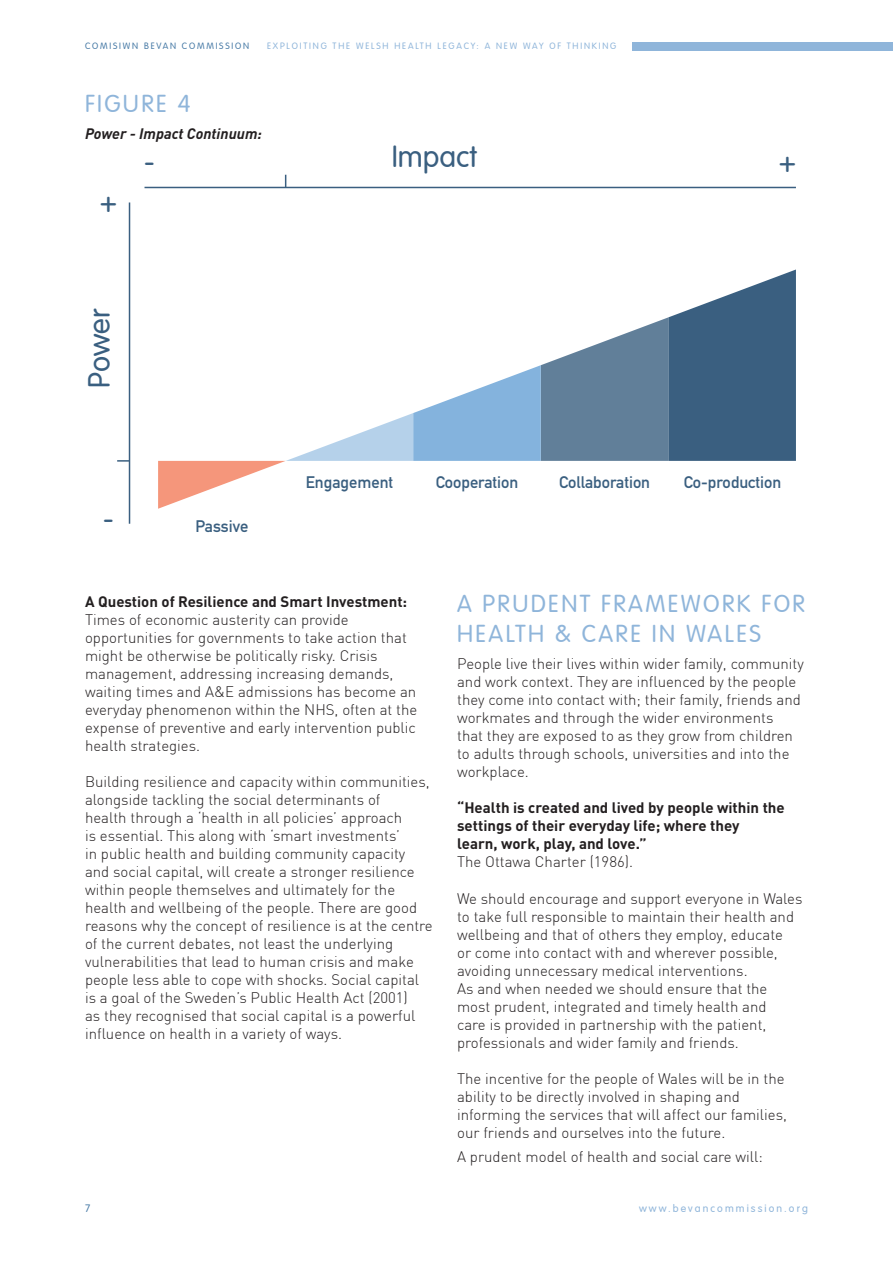
<style>
.page{position:relative;width:893px;height:1263px;background:#fff}
.page>*{position:absolute;margin:0;border:0;box-sizing:border-box;transform-origin:0 0}
.t1{font:300 30px "VAG Rounded";color:#3a5f80}
.t2{font:300 24px/30px "VAG Rounded";letter-spacing:.1em;color:#8fb5da}
.t3{font:700 16.5px "DIN Alternate";color:#3a5f80}
.t4{font:300 15px/18px "DIN";color:#231f20}
.t5{font:700 15px/18px "DINOT";color:#231f20}
.t6{font:italic 700 15px "DINOT";color:#231f20}
.t7{font:300 10.5px "VAG Rounded";letter-spacing:.2em;color:#8fb5da}
.t8{font:300 10.5px "VAG Rounded";color:#4679a5}
.t9{font:300 9px "VAG Rounded";letter-spacing:.2em;color:#8fb5da}
.t10{font:300 9px "VAG Rounded";letter-spacing:.2em;color:#4679a5}
</style>
<div class="page">
<div style="left:632px;top:43px;width:261px;height:8px;background:#8fb5da"></div>
<svg style="left:158px;top:269px;width:638px;height:240px"></svg>
<hr style="left:145px;top:187px;width:651px;height:1px;background:#3a5f80">
<hr style="left:129px;top:202px;width:1px;height:322px;background:#3a5f80">
<svg style="left:285px;top:175px;width:1px;height:12px"></svg>
<svg style="left:117px;top:460px;width:12px;height:2px"></svg>
<p class="t10" style="left:85px;top:41px;width:166px">COMISIWN BEVAN COMMISSION</p>
<p class="t9" style="left:267px;top:41px;width:351px">EXPLOITING THE WELSH HEALTH LEGACY: A NEW WAY OF THINKING</p>
<h2 class="t2" style="left:85px;top:90px;width:107px">FIGURE 4</h2>
<p class="t6" style="left:85px;top:124px;width:178px">Power - Impact Continuum:</p>
<h1 class="t1" style="left:100px;top:184px;width:19px">+</h1>
<h1 class="t1" style="left:144px;top:145px;width:12px">-</h1>
<h1 class="t1" style="left:82px;top:388px;width:81px;rotate:-90deg">Power</h1>
<h1 class="t1" style="left:103px;top:501px;width:12px">-</h1>
<p class="t3" style="left:195px;top:514px;width:54px">Passive</p>
<h1 class="t1" style="left:392px;top:139px;width:87px">Impact</h1>
<h1 class="t1" style="left:778px;top:145px;width:19px">+</h1>
<p class="t3" style="left:306px;top:469px;width:89px">Engagement</p>
<p class="t3" style="left:436px;top:469px;width:84px">Cooperation</p>
<p class="t3" style="left:559px;top:469px;width:93px">Collaboration</p>
<p class="t3" style="left:684px;top:469px;width:99px">Co-production</p>
<p class="t5" style="left:85px;top:592px;width:324px">A Question of Resilience and Smart Investment:</p>
<p class="t4" style="left:85px;top:611px;width:334px">Times of economic austerity can provide opportunities for governments to take action that might be otherwise be politically risky. Crisis management, addressing increasing demands, waiting times and A&amp;E admissions has become an everyday phenomenon within the NHS, often at the expense of preventive and early intervention public health strategies.</p>
<p class="t4" style="left:85px;top:773px;width:349px">Building resilience and capacity within communities, alongside tackling the social determinants of<br>health through a ‘health in all policies’ approach<br>is essential. This along with ‘smart investments’<br>in public health and building community capacity and social capital, will create a stronger resilience within people themselves and ultimately for the health and wellbeing of the people. There are good reasons why the concept of resilience is at the centre of the current debates, not least the underlying vulnerabilities that lead to human crisis and make people less able to cope with shocks. Social capital is a goal of the Sweden’s Public Health Act (2001)<br>as they recognised that social capital is a powerful influence on health in a variety of ways.</p>
<h2 class="t2" style="left:457px;top:590px;width:349px">A PRUDENT FRAMEWORK FOR<br>HEALTH &amp; CARE IN WALES</h2>
<p class="t4" style="left:457px;top:655px;width:348px">People live their lives within wider family, community and work context. They are influenced by the people they come into contact with; their family, friends and workmates and through the wider environments<br>that they are exposed to as they grow from children to adults through schools, universities and into the workplace.</p>
<p class="t5" style="left:457px;top:799px;width:329px">“Health is created and lived by people within the settings of their everyday life; where they<br>learn, work, play, and love.”</p>
<p class="t4" style="left:457px;top:853px;width:177px">The Ottawa Charter (1986).</p>
<p class="t4" style="left:457px;top:889px;width:347px">We should encourage and support everyone in Wales to take full responsible to maintain their health and wellbeing and that of others they employ, educate<br>or come into contact with and wherever possible, avoiding unnecessary medical interventions.<br>As and when needed we should ensure that the most prudent, integrated and timely health and<br>care is provided in partnership with the patient, professionals and wider family and friends.</p>
<p class="t4" style="left:457px;top:1069px;width:331px">The incentive for the people of Wales will be in the ability to be directly involved in shaping and informing the services that will affect our families, our friends and ourselves into the future.</p>
<p class="t4" style="left:457px;top:1147px;width:307px">A prudent model of health and social care will:</p>
<p class="t8" style="left:85px;top:1202px;width:7px">7</p>
<p class="t7" style="left:639px;top:1202px;width:170px">www.bevancommission.org</p>
</div>
